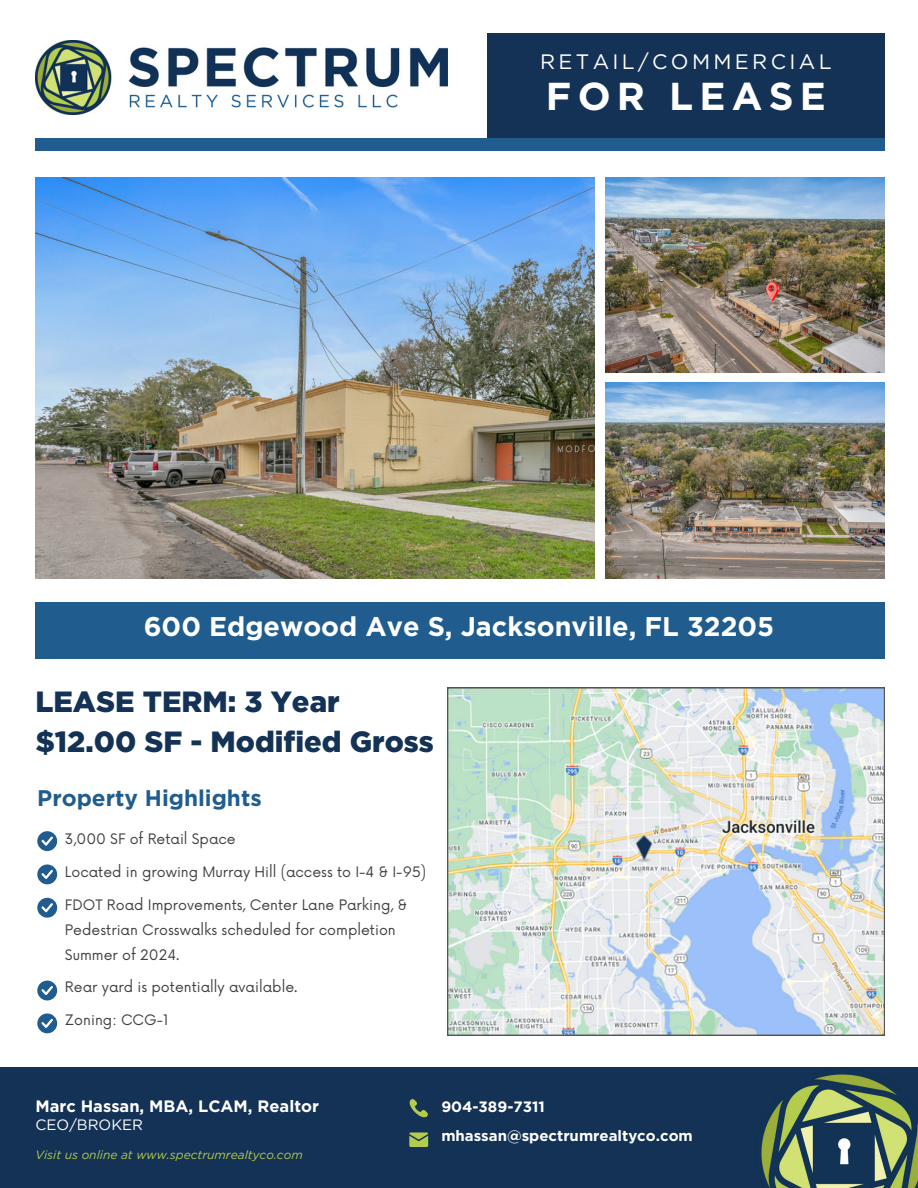
<style>
.page{position:relative;width:918px;height:1188px;background:#fff}
.page>*{position:absolute;margin:0;border:0;box-sizing:border-box;transform-origin:0 0}
.t1{font:700 38.85px "Gotham";letter-spacing:.16em;color:#fff}
.t2{font:900 29.25px/40.2px "Gotham";color:#133255}
.t3{font:700 27px "Gotham";color:#fff}
.t4{font:700 22.5px "Gotham";color:#205d8e}
.t5{font:20.85px "Gotham";letter-spacing:.16em;color:#fff}
.t6{font:700 16.5px "Gotham";color:#fff}
.t7{font:700 15px "Gotham";color:#fff}
.t8{font:15px "Gotham";color:#fff}
.t9{font:14.1px/24.8px "Now";color:#3f3e41}
.t10{font:italic 12px "Gotham";color:#b4cb4e}
</style>
<div class="page">
<img style="left:35px;top:177px;width:560px;height:402px">
<img style="left:606px;top:177px;width:279px;height:196px">
<img style="left:606px;top:383px;width:279px;height:196px">
<div style="left:487px;top:33px;width:398px;height:111px;background:#133255"></div>
<div style="left:0;top:1067px;width:918px;height:121px;background:#133255"></div>
<img style="left:35px;top:41px;width:412px;height:73px">
<div style="left:35px;top:138px;width:850px;height:13px;background:#205d8e"></div>
<img style="left:758px;top:1074px;width:160px;height:114px">
<div style="left:35px;top:602px;width:850px;height:56px;background:#205d8e"></div>
<svg style="left:409px;top:1132px;width:19px;height:15px"></svg>
<svg style="left:409px;top:1099px;width:19px;height:19px"></svg>
<svg style="left:447px;top:687px;width:438px;height:349px;background:#cfdcdc"></svg>
<div style="left:37px;top:898px;width:20px;height:20px;background:#205d8e;border-radius:50%"></div>
<svg style="left:41px;top:903px;width:12px;height:9px"></svg>
<div style="left:37px;top:981px;width:20px;height:19px;background:#205d8e;border-radius:50%"></div>
<svg style="left:41px;top:986px;width:12px;height:9px"></svg>
<div style="left:37px;top:864px;width:20px;height:20px;background:#205d8e;border-radius:50%"></div>
<svg style="left:41px;top:870px;width:12px;height:9px"></svg>
<div style="left:37px;top:831px;width:20px;height:20px;background:#205d8e;border-radius:50%"></div>
<svg style="left:41px;top:837px;width:12px;height:9px"></svg>
<div style="left:37px;top:1013px;width:20px;height:20px;background:#205d8e;border-radius:50%"></div>
<svg style="left:41px;top:1019px;width:12px;height:9px"></svg>
<p class="t5" style="left:540px;top:49px;width:293px">RETAIL/COMMERCIAL</p>
<h2 class="t1" style="left:546px;top:73px;width:281px">FOR LEASE</h2>
<h2 class="t3" style="left:144px;top:610px;width:632px">600 Edgewood Ave S, Jacksonville, FL 32205</h2>
<p class="t2" style="left:35px;top:681px;width:400px">LEASE TERM: 3 Year $12.00 SF - Modified Gross</p>
<p class="t4" style="left:37px;top:784px;width:226px">Property Highlights</p>
<p class="t9" style="left:65px;top:827px;width:172px">3,000 SF of Retail Space</p>
<p class="t9" style="left:65px;top:860px;width:363px">Located in growing Murray Hill (access to I-4 &amp; I-95)</p>
<p class="t9" style="left:65px;top:894px;width:344px">FDOT Road Improvements, Center Lane Parking, &amp;<br>Pedestrian Crosswalks scheduled for completion<br>Summer of 2024.</p>
<p class="t9" style="left:65px;top:975px;width:234px">Rear yard is potentially available.</p>
<p class="t9" style="left:65px;top:1008px;width:105px">Zoning: CCG-1</p>
<h4 class="t6" style="left:35px;top:1096px;width:285px">Marc Hassan, MBA, LCAM, Realtor</h4>
<h4 class="t8" style="left:35px;top:1115px;width:109px">CEO/BROKER</h4>
<p class="t10" style="left:35px;top:1148px;width:269px">Visit us online at www.spectrumrealtyco.com</p>
<p class="t7" style="left:441px;top:1097px;width:105px">904-389-7311</p>
<p class="t7" style="left:441px;top:1126px;width:253px">mhassan@spectrumrealtyco.com</p>
</div>
